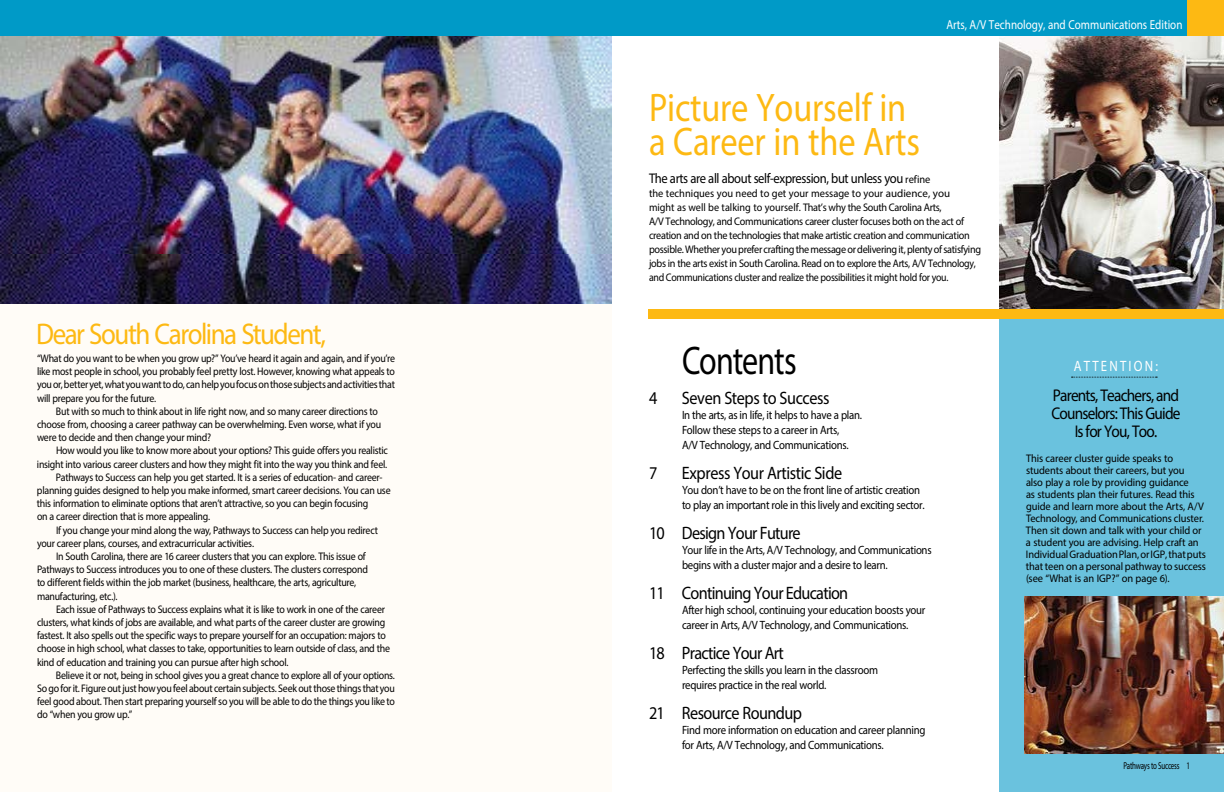
<style>
.page{position:relative;width:1224px;height:792px;background:#fff}
.page>*{position:absolute;margin:0;border:0;box-sizing:border-box;transform-origin:0 0}
.t1{font:40px/34px "Myriad Pro";letter-spacing:-.005em;color:#fdb913;scale:.86 1}
.t2{font:40px "Myriad Pro";color:#000;scale:.8 1}
.t3{font:30px "Myriad Pro";color:#fdb913;scale:.9 1}
.t4{font:18px "Myriad Pro";letter-spacing:-.04em;color:#000;scale:.9 1}
.t5{font:17px/18px "Myriad Pro";letter-spacing:-.05em;color:#000;text-align:center;scale:.9 1}
.t6{font:15px "Myriad Pro";color:#fff;scale:.85 1}
.t7{font:14px "Myriad Pro";letter-spacing:-.03em;color:#000;scale:.9 1}
.t8{font:13px "Myriad Pro";color:#fff;scale:.85 1}
.t9{font:12px/15px "Myriad Pro";letter-spacing:-.025em;color:#000;scale:.9 1}
.t10{font:12px "Myriad Pro";color:#fff;scale:.85 1}
.t11{font:11px "Myriad Pro";letter-spacing:-.025em;color:#000;scale:.9 1}
.t12{font:11px/14px "Myriad Pro";letter-spacing:-.025em;color:#000;scale:.95 1}
.t13{font:11px/12px "Myriad Pro";letter-spacing:-.005em;color:#000;scale:.95 1}
.t14{font:10px "Myriad Pro";color:#000;scale:.7 1}
.s1{font-size:11px}
</style>
<div class="page">
<div style="left:0;top:171px;width:612px;height:621px;background:#fffcf7"></div>
<img style="left:0;top:36px;width:612px;height:267px">
<div style="left:0;top:0;width:612px;height:36px;background:#009ac7"></div>
<div style="left:1000px;top:31px;width:224px;height:761px;background:#6ac2de"></div>
<div style="left:612px;top:0;width:612px;height:36px;background:#009ac7"></div>
<div style="left:1188px;top:0;width:36px;height:36px;background:#fdb913"></div>
<img style="left:999px;top:36px;width:225px;height:273px">
<svg style="left:1072px;top:377px;width:85px;height:1px"></svg>
<img style="left:1024px;top:596px;width:200px;height:158px">
<div style="left:648px;top:309px;width:576px;height:9px;background:#fdb913"></div>
<h2 class="t3" style="left:36px;top:315px;width:324px">Dear South Carolina Student,</h2>
<p class="t11" style="left:37px;top:352px;width:399px">“What do you want to be when you grow up?” You’ve heard it again and again, and if you’re</p>
<p class="t11" style="left:37px;top:365px;width:399px">like most people in school, you probably feel pretty lost. However, knowing what appeals to</p>
<p class="t11" style="left:37px;top:378px;width:399px">you or, better yet, what you want to do, can help you focus on those subjects and activities that</p>
<p class="t11" style="left:37px;top:391px;width:134px">will prepare you for the future.</p>
<p class="t11" style="left:56px;top:404px;width:359px">But with so much to think about in life right now, and so many career directions to</p>
<p class="t11" style="left:37px;top:418px;width:384px">choose from, choosing a career pathway can be overwhelming. Even worse, what if you</p>
<p class="t11" style="left:37px;top:431px;width:195px">were to decide and then change your mind?</p>
<p class="t11" style="left:37px;top:444px;width:391px">How would you like to know more about your options? This guide offers you realistic</p>
<p class="t11" style="left:37px;top:457px;width:391px">insight into various career clusters and how they might fit into the way you think and feel.</p>
<p class="t11" style="left:56px;top:470px;width:364px">Pathways to Success can help you get started. It is a series of education- and career-</p>
<p class="t11" style="left:37px;top:484px;width:394px">planning guides designed to help you make informed, smart career decisions. You can use</p>
<p class="t11" style="left:37px;top:497px;width:370px">this information to eliminate options that aren’t attractive, so you can begin focusing</p>
<p class="t11" style="left:37px;top:510px;width:194px">on a career direction that is more appealing.</p>
<p class="t11" style="left:37px;top:523px;width:381px">If you change your mind along the way, Pathways to Success can help you redirect</p>
<p class="t11" style="left:37px;top:536px;width:243px">your career plans, courses, and extracurricular activities.</p>
<p class="t11" style="left:37px;top:550px;width:367px">I n South Carolina, there are 16 career clusters that you can explore. This issue of</p>
<p class="t11" style="left:37px;top:563px;width:369px">Pathways to Success introduces you to one of these clusters. The clusters correspond</p>
<p class="t11" style="left:37px;top:576px;width:356px">to different fields within the job market (business, healthcare, the arts, agriculture,</p>
<p class="t11" style="left:37px;top:589px;width:91px">manufacturing, etc.).</p>
<p class="t11" style="left:37px;top:602px;width:388px">Each issue of Pathways to Success explains what it is like to work in one of the career</p>
<p class="t11" style="left:37px;top:616px;width:389px">clusters, what kinds of jobs are available, and what parts of the career cluster are growing</p>
<p class="t11" style="left:37px;top:629px;width:389px">fastest. It also spells out the specific ways to prepare yourself for an occupation: majors to</p>
<p class="t11" style="left:37px;top:642px;width:394px">choose in high school, what classes to take, opportunities to learn outside of class, and the</p>
<p class="t11" style="left:37px;top:655px;width:281px">kind of education and training you can pursue after high school.</p>
<p class="t11" style="left:56px;top:668px;width:378px">Believe it or not, being in school gives you a great chance to explore all of your options.</p>
<p class="t11" style="left:37px;top:682px;width:399px">So go for it. Figure out just how you feel about certain subjects. Seek out those things that you</p>
<p class="t11" style="left:37px;top:695px;width:399px">feel good about. Then start preparing yourself so you will be able to do the things you like to</p>
<p class="t11" style="left:37px;top:708px;width:108px">do “when you grow up.”</p>
<p class="t10" style="left:1119px;top:14px;width:73px">[ Edition Name ]</p>
<p class="t8" style="left:946px;top:17px;width:279px">Arts, A/V Technology, and Communications Edition</p>
<h1 class="t1" style="left:649px;top:90px;width:317px">Picture Yourself in a Career in the Arts</h1>
<p class="t7" style="left:649px;top:169px;width:314px">The arts are all about self-expression, but unless you <span class="s1">refine</span></p>
<p class="t12" style="left:649px;top:186px;width:351px">the techniques you need to get your message to your audience, you<br>might as well be talking to yourself. That’s why the South Carolina Arts,<br>A/V Technology, and Communications career cluster focuses both on the act of creation and on the technologies that make artistic creation and communication possible. Whether you prefer crafting the message or delivering it, plenty of satisfying jobs in the arts exist in South Carolina. Read on to explore the Arts, A/V Technology, and Communications cluster and realize the possibilities it might hold for you.</p>
<h1 class="t2" style="left:682px;top:336px;width:145px">Contents</h1>
<h3 class="t4" style="left:649px;top:387px;width:11px">4</h3>
<h3 class="t4" style="left:682px;top:387px;width:165px">Seven Steps to Success</h3>
<p class="t9" style="left:682px;top:407px;width:202px">In the arts, as in life, it helps to have a plan.<br>Follow these steps to a career in Arts,<br>A/V Technology, and Communications.</p>
<h3 class="t4" style="left:649px;top:462px;width:11px">7</h3>
<h3 class="t4" style="left:682px;top:462px;width:180px">Express Your Artistic Side</h3>
<p class="t9" style="left:682px;top:482px;width:271px">You don’t have to be on the front line of artistic creation to play an important role in this lively and exciting sector.</p>
<h3 class="t4" style="left:649px;top:522px;width:170px">10 Design Your Future</h3>
<p class="t9" style="left:682px;top:542px;width:279px">Your life in the Arts, A/V Technology, and Communications begins with a cluster major and a desire to learn.</p>
<h3 class="t4" style="left:649px;top:582px;width:223px">11 Continuing Your Education</h3>
<p class="t9" style="left:682px;top:602px;width:272px">After high school, continuing your education boosts your career in Arts, A/V Technology, and Communications.</p>
<h3 class="t4" style="left:649px;top:642px;width:151px">18 Practice Your Art</h3>
<p class="t9" style="left:682px;top:662px;width:219px">Perfecting the skills you learn in the classroom requires practice in the real world.</p>
<h3 class="t4" style="left:649px;top:702px;width:171px">21 Resource Roundup</h3>
<p class="t9" style="left:682px;top:722px;width:272px">Find more information on education and career planning for Arts, A/V Technology, and Communications.</p>
<h3 class="t6" style="left:1074px;top:356px;width:12px">ATTENTION</h3>
<h3 class="t6" style="left:1156px;top:356px;width:5px">:</h3>
<h3 class="t5" style="left:1051px;top:386px;width:145px">Parents, Teachers, and<br>Counselors: This Guide<br>Is for You, Too.</h3>
<p class="t13" style="left:1026px;top:452px;width:191px">This career cluster guide speaks to students about their careers, but you<br>also play a role by providing guidance<br>as students plan their futures. Read this guide and learn more about the Arts, A/V Technology, and Communications cluster.<br>Then sit down and talk with your child or a student you are advising. Help craft an Individual Graduation Plan, or IG P, that puts that teen on a personal pathway to success (see “What is an IG P?” on page 6).</p>
<p class="t14" style="left:1123px;top:759px;width:97px">Pathways to Success 1</p>
</div>
